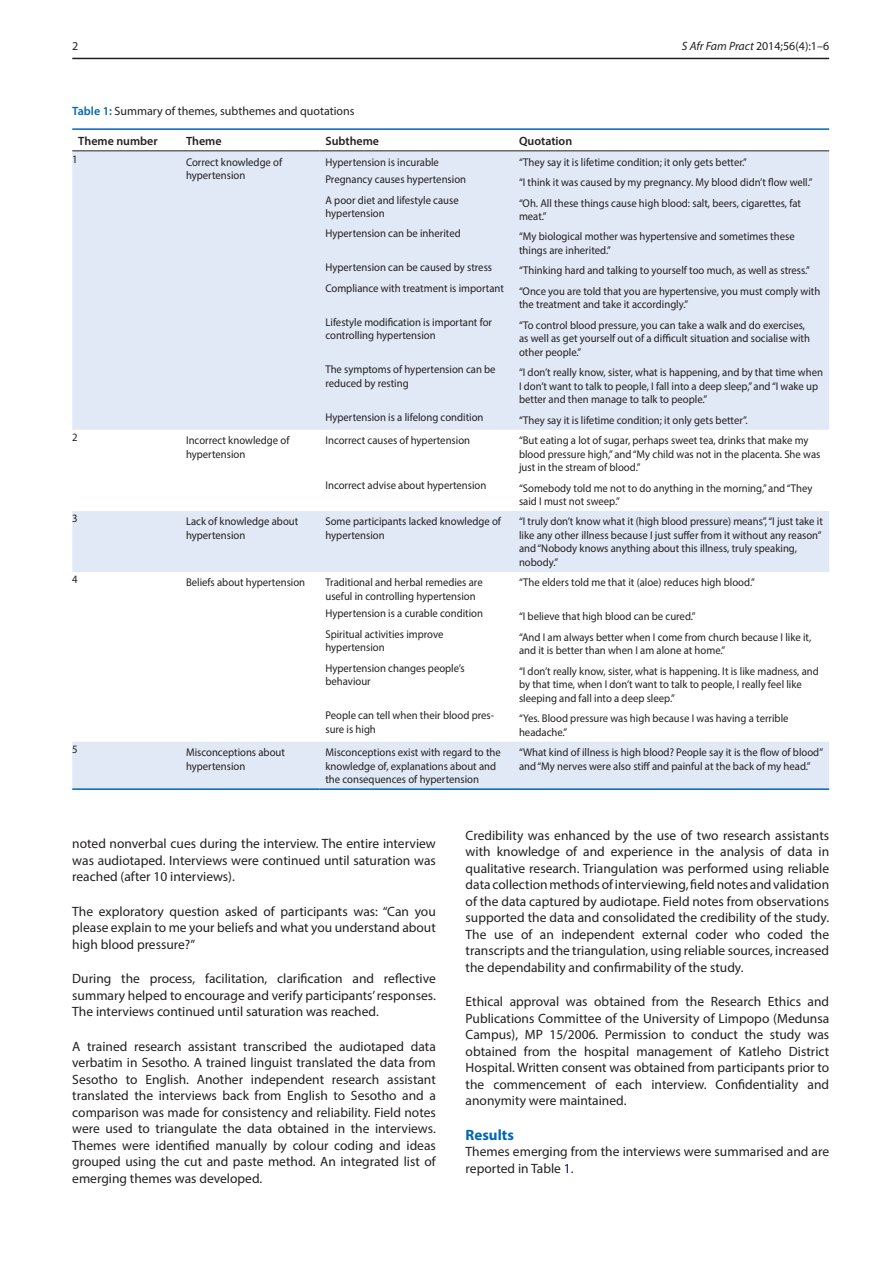
<style>
.page{position:relative;width:893px;height:1263px;background:#fff}
.page>*{position:absolute;margin:0;border:0;box-sizing:border-box;transform-origin:0 0}
.t1{font:700 15px "Myriad Pro";color:#0166b3}
.t2{font:13.5px/16.5px "Myriad Pro";color:#231f20;text-align:justify}
.t3{font:12px "Myriad Pro";color:#231f20}
.t4{font:600 12px "Myriad Pro";color:#231f20}
.t5{font:11.25px/13.5px "Myriad Pro";color:#231f20;scale:.95 1}
.s1{font-style:italic}
.s2{font-weight:600;color:#0166b3}
.s3{color:#000080}
</style>
<div class="page">
<hr style="left:72px;top:58px;width:757px;height:1px;background:#231f20">
<hr style="left:72px;top:128px;width:757px;height:2px;background:#0166b3">
<svg style="left:72px;top:151px;width:757px;height:637px;fill:#e1e9f6"></svg>
<hr style="left:72px;top:150px;width:108px;height:1px;background:#231f20">
<hr style="left:180px;top:150px;width:139px;height:1px;background:#231f20">
<hr style="left:319px;top:150px;width:194px;height:1px;background:#231f20">
<hr style="left:513px;top:150px;width:316px;height:1px;background:#231f20">
<hr style="left:72px;top:788px;width:108px;height:2px;background:#0166b3">
<hr style="left:180px;top:788px;width:139px;height:2px;background:#0166b3">
<hr style="left:319px;top:788px;width:194px;height:2px;background:#0166b3">
<hr style="left:513px;top:788px;width:316px;height:2px;background:#0166b3">
<p class="t3" style="left:72px;top:39px;width:8px">2</p>
<p class="t3" style="left:682px;top:39px;width:149px"><span class="s1">S Afr Fam Pract</span> 2014;56(4):1–6</p>
<p class="t3" style="left:72px;top:103px;width:284px"><span class="s2">Table 1:</span> Summary of themes, subthemes and quotations</p>
<p class="t4" style="left:78px;top:133px;width:81px">Theme number</p>
<p class="t4" style="left:186px;top:133px;width:37px">Theme</p>
<p class="t4" style="left:325px;top:133px;width:55px">Subtheme</p>
<p class="t4" style="left:519px;top:133px;width:55px">Quotation</p>
<p class="t5" style="left:72px;top:152px;width:7px">1</p>
<p class="t5" style="left:186px;top:155px;width:103px">Correct knowledge of hypertension</p>
<p class="t5" style="left:325px;top:155px;width:121px">Hypertension is incurable</p>
<p class="t5" style="left:519px;top:155px;width:242px">“They say it is lifetime condition; it only gets better.”</p>
<p class="t5" style="left:325px;top:172px;width:150px">Pregnancy causes hypertension</p>
<p class="t5" style="left:519px;top:175px;width:310px">“I think it was caused by my pregnancy. My blood didn’t flow well.”</p>
<p class="t5" style="left:325px;top:193px;width:142px">A poor diet and lifestyle cause hypertension</p>
<p class="t5" style="left:519px;top:196px;width:298px">“Oh. All these things cause high blood: salt, beers, cigarettes, fat meat.”</p>
<p class="t5" style="left:325px;top:227px;width:144px">Hypertension can be inherited</p>
<p class="t5" style="left:519px;top:230px;width:292px">“My biological mother was hypertensive and sometimes these things are inherited.”</p>
<p class="t5" style="left:325px;top:261px;width:177px">Hypertension can be caused by stress</p>
<p class="t5" style="left:519px;top:264px;width:308px">“Thinking hard and talking to yourself too much, as well as stress.”</p>
<p class="t5" style="left:325px;top:281px;width:189px">Compliance with treatment is important</p>
<p class="t5" style="left:519px;top:284px;width:319px">“Once you are told that you are hypertensive, you must comply with the treatment and take it accordingly.”</p>
<p class="t5" style="left:325px;top:315px;width:177px">Lifestyle modification is important for controlling hypertension</p>
<p class="t5" style="left:519px;top:318px;width:308px">“To control blood pressure, you can take a walk and do exercises, as well as get yourself out of a difficult situation and socialise with other people.”</p>
<p class="t5" style="left:325px;top:362px;width:181px">The symptoms of hypertension can be reduced by resting</p>
<p class="t5" style="left:519px;top:365px;width:321px">“I don’t really know, sister, what is happening, and by that time when<br>I don’t want to talk to people, I fall into a deep sleep,” and “I wake up better and then manage to talk to people.”</p>
<p class="t5" style="left:325px;top:410px;width:168px">Hypertension is a lifelong condition</p>
<p class="t5" style="left:519px;top:413px;width:242px">“They say it is lifetime condition; it only gets better”.</p>
<p class="t5" style="left:72px;top:430px;width:7px">2</p>
<p class="t5" style="left:186px;top:433px;width:110px">Incorrect knowledge of hypertension</p>
<p class="t5" style="left:325px;top:433px;width:154px">Incorrect causes of hypertension</p>
<p class="t5" style="left:519px;top:433px;width:319px">“But eating a lot of sugar, perhaps sweet tea, drinks that make my blood pressure high,” and “My child was not in the placenta. She was just in the stream of blood.”</p>
<p class="t5" style="left:325px;top:478px;width:171px">Incorrect advise about hypertension</p>
<p class="t5" style="left:519px;top:481px;width:310px">“Somebody told me not to do anything in the morning,” and “They said I must not sweep.”</p>
<p class="t5" style="left:72px;top:512px;width:7px">3</p>
<p class="t5" style="left:186px;top:515px;width:120px">Lack of knowledge about hypertension</p>
<p class="t5" style="left:325px;top:515px;width:186px">Some participants lacked knowledge of hypertension</p>
<p class="t5" style="left:519px;top:515px;width:321px">“I truly don’t know what it (high blood pressure) means”, “I just take it like any other illness because I just suffer from it without any reason” and “Nobody knows anything about this illness, truly speaking, nobody.”</p>
<p class="t5" style="left:72px;top:573px;width:7px">4</p>
<p class="t5" style="left:186px;top:576px;width:127px">Beliefs about hypertension</p>
<p class="t5" style="left:325px;top:576px;width:167px">Traditional and herbal remedies are useful in controlling hypertension</p>
<p class="t5" style="left:519px;top:576px;width:250px">“The elders told me that it (aloe) reduces high blood.”</p>
<p class="t5" style="left:325px;top:607px;width:167px">Hypertension is a curable condition</p>
<p class="t5" style="left:519px;top:610px;width:187px">“I believe that high blood can be cured.”</p>
<p class="t5" style="left:325px;top:627px;width:126px">Spiritual activities improve hypertension</p>
<p class="t5" style="left:519px;top:630px;width:309px">“And I am always better when I come from church because I like it, and it is better than when I am alone at home.”</p>
<p class="t5" style="left:325px;top:661px;width:148px">Hypertension changes people’s behaviour</p>
<p class="t5" style="left:519px;top:664px;width:317px">“I don’t really know, sister, what is happening. It is like madness, and by that time, when I don’t want to talk to people, I really feel like sleeping and fall into a deep sleep.”</p>
<p class="t5" style="left:325px;top:708px;width:179px">People can tell when their blood pres&shy;sure is high</p>
<p class="t5" style="left:519px;top:711px;width:285px">“Yes. Blood pressure was high because I was having a terrible headache.”</p>
<p class="t5" style="left:72px;top:742px;width:7px">5</p>
<p class="t5" style="left:186px;top:745px;width:106px">Misconceptions about hypertension</p>
<p class="t5" style="left:325px;top:745px;width:186px">Misconceptions exist with regard to the knowledge of, explanations about and the consequences of hypertension</p>
<p class="t5" style="left:519px;top:745px;width:322px">“What kind of illness is high blood? People say it is the flow of blood” and “My nerves were also stiff and painful at the back of my head.”</p>
<p class="t2" style="left:72px;top:835px;width:365px">noted nonverbal cues during the interview. The entire interview was audiotaped. Interviews were continued until saturation was reached (after 10 interviews).</p>
<p class="t2" style="left:72px;top:903px;width:365px">The exploratory question asked of participants was: “Can you please explain to me your beliefs and what you understand about high blood pressure?”</p>
<p class="t2" style="left:72px;top:970px;width:365px">During the process, facilitation, clarification and reflective summary helped to encourage and verify participants’ responses.<br>The interviews continued until saturation was reached.</p>
<p class="t2" style="left:72px;top:1038px;width:365px">A trained research assistant transcribed the audiotaped data verbatim in Sesotho. A trained linguist translated the data from Sesotho to English. Another independent research assistant translated the interviews back from English to Sesotho and a comparison was made for consistency and reliability. Field notes were used to triangulate the data obtained in the interviews.<br>Themes were identified manually by colour coding and ideas grouped using the cut and paste method. An integrated list of emerging themes was developed.</p>
<p class="t2" style="left:466px;top:827px;width:365px">Credibility was enhanced by the use of two research assistants with knowledge of and experience in the analysis of data in qualitative research. Triangulation was performed using reliable data collection methods of interviewing, field notes and validation of the data captured by audiotape. Field notes from observations supported the data and consolidated the credibility of the study.<br>The use of an independent external coder who coded the transcripts and the triangulation, using reliable sources, increased the dependability and confirmability of the study.</p>
<p class="t2" style="left:466px;top:993px;width:365px">Ethical approval was obtained from the Research Ethics and Publications Committee of the University of Limpopo (Medunsa Campus), MP 15/2006. Permission to conduct the study was obtained from the hospital management of Katleho District Hospital. Written consent was obtained from participants prior to the commencement of each interview. Confidentiality and anonymity were maintained.</p>
<h1 class="t1" style="left:466px;top:1125px;width:50px">Results</h1>
<p class="t2" style="left:466px;top:1143px;width:365px">Themes emerging from the interviews were summarised and are reported in Table <span class="s3">1</span>.</p>
</div>
